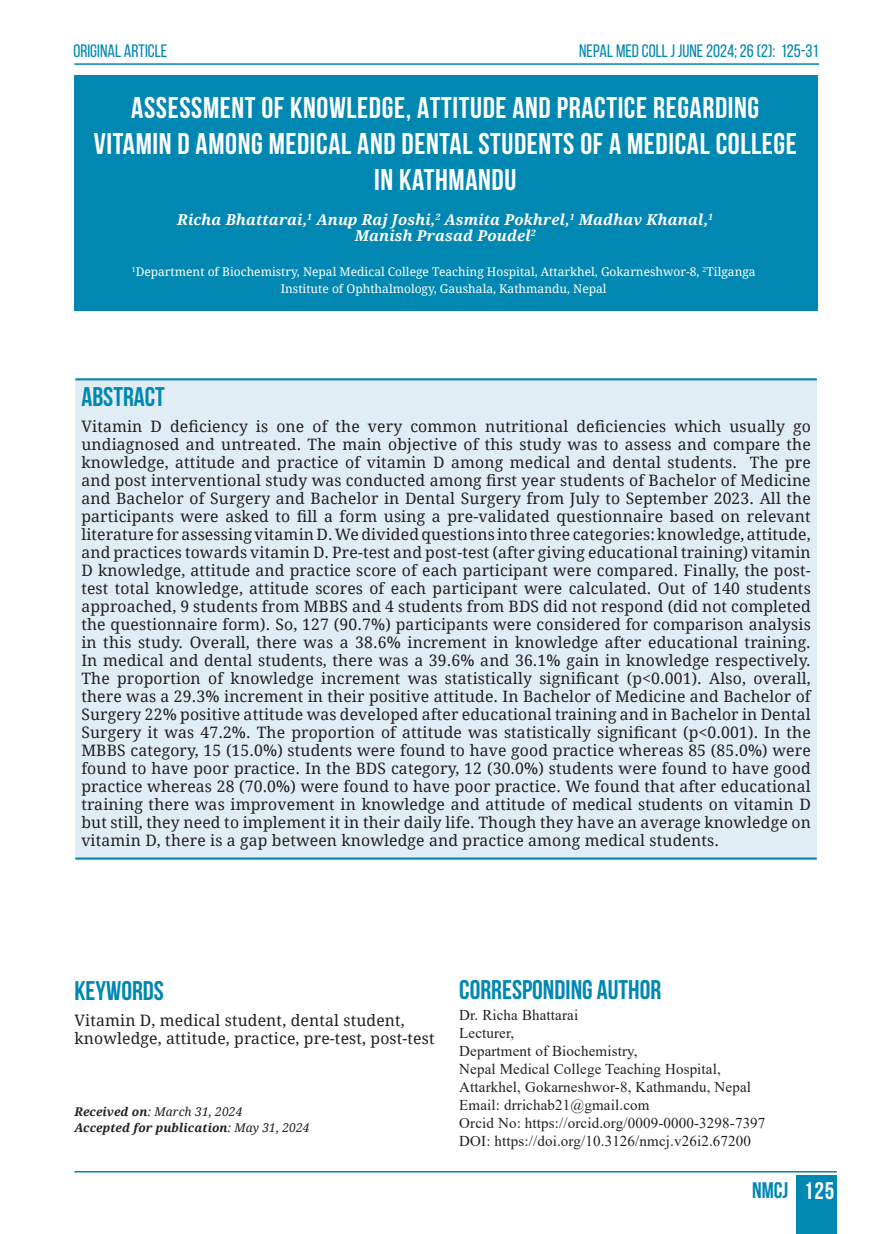
<style>
.page{position:relative;width:893px;height:1234px;background:#fff}
.page>*{position:absolute;margin:0;border:0;box-sizing:border-box;transform-origin:0 0}
.MAIN_TEXT_PARA{font:700 30px/36px "Bebas Neue";letter-spacing:.02em;color:#fff;text-align:center}
.subhead{font:700 27px "Bebas Neue";color:#0087b2}
.t1{font:700 22.5px "Bebas Neue";color:#0087b2}
.t2{font:18px "Bebas Neue";color:#0087b2}
.MAIN_TEXT_PARA-2{font:15.75px/18px "Droid Serif";letter-spacing:.01em;color:#231f20;text-align:justify}
.t3{font:15px "Times New Roman";letter-spacing:.01em;color:#231f20}
.MAIN_TEXT_PARA-3{font:italic 700 15px/16.5px "Droid Serif";letter-spacing:.01em;color:#fff;text-align:center}
.t4{font:12px/16.5px "Droid Serif";color:#fff;text-align:center}
.t5{font:italic 700 12px "Droid Serif";letter-spacing:.01em;color:#231f20}
.t6{font:italic 12px "Droid Serif";letter-spacing:.01em;color:#231f20}
.s1{font-weight:700}
.s2{font-weight:400}
.s3{font-size:24px;color:#fff}
</style>
<div class="page">
<div style="left:796px;top:1174px;width:41px;height:59px;background:#0087b2"></div>
<hr style="left:74px;top:1170px;width:763px;height:2px;background:#0087b2">
<hr style="left:74px;top:63px;width:745px;height:2px;background:#0087b2">
<div style="left:74px;top:75px;width:744px;height:235px;background:#0087b2"></div>
<div style="left:75px;top:379px;width:742px;height:479px;background:#e1edf4"></div>
<hr style="left:75px;top:378px;width:742px;height:2px;background:#0087b2">
<hr style="left:75px;top:857px;width:742px;height:2px;background:#0087b2">
<p class="t2" style="left:73px;top:41px;width:95px">ORIGINAL ARTICLE</p>
<p class="t2" style="left:579px;top:41px;width:241px">NEPAL MED COLL J JUNE 2024; 26 (2): 125-31</p>
<p class="MAIN_TEXT_PARA" style="left:94px;top:89px;width:705px">ASSESSMENT OF KNOWLEDGE, ATTITUDE AND PRACTICE REGARDING<br>VITAMIN D AMONG MEDICAL AND DENTAL STUDENTS OF A MEDICAL COLLEGE<br>IN KATHMANDU</p>
<p class="MAIN_TEXT_PARA-3" style="left:177px;top:210px;width:537px">Richa Bhattarai,<sup>1</sup> Anup Raj Joshi,<sup>2</sup> Asmita Pokhrel,<sup>1</sup> Madhav Khanal,<sup>1<br></sup>Manish Prasad Poudel<sup>2</sup></p>
<p class="t4" style="left:132px;top:263px;width:625px"><sup>1</sup>Department of Biochemistry, Nepal Medical College Teaching Hospital, Attarkhel, Gokarneshwor-8, <sup>2</sup>Tilganga<br>Institute of Ophthalmology, Gaushala, Kathmandu, Nepal</p>
<p class="subhead" style="left:81px;top:381px;width:85px">ABSTRACT</p>
<p class="MAIN_TEXT_PARA-2" style="left:81px;top:416px;width:731px">Vitamin D deficiency is one of the very common nutritional deficiencies which usually go undiagnosed and untreated. The main objective of this study was to assess and compare the knowledge, attitude and practice of vitamin D among medical and dental students. The pre and post interventional study was conducted among first year students of Bachelor of Medicine and Bachelor of Surgery and Bachelor in Dental Surgery from July to September 2023. All the participants were asked to fill a form using a pre-validated questionnaire based on relevant literature for assessing vitamin D. We divided questions into three categories: knowledge, attitude, and practices towards vitamin D. Pre-test and post-test (after giving educational training) vitamin D knowledge, attitude and practice score of each participant were compared. Finally, the post&shy;test total knowledge, attitude scores of each participant were calculated. Out of 140 students approached, 9 students from MBBS and 4 students from BDS did not respond (did not completed the questionnaire form). So, 127 (90.7%) participants were considered for comparison analysis in this study. Overall, there was a 38.6% increment in knowledge after educational training.<br>In medical and dental students, there was a 39.6% and 36.1% gain in knowledge respectively.<br>The proportion of knowledge increment was statistically significant (p&lt;0.001). Also, overall, there was a 29.3% increment in their positive attitude. In Bachelor of Medicine and Bachelor of Surgery 22% positive attitude was developed after educational training and in Bachelor in Dental Surgery it was 47.2%. The proportion of attitude was statistically significant (p&lt;0.001). In the MBBS category, 15 (15.0%) students were found to have good practice whereas 85 (85.0%) were found to have poor practice. In the BDS category, 12 (30.0%) students were found to have good practice whereas 28 (70.0%) were found to have poor practice. We found that after educational training there was improvement in knowledge and attitude of medical students on vitamin D but still, they need to implement it in their daily life. Though they have an average knowledge on vitamin D, there is a gap between knowledge and practice among medical students.</p>
<p class="subhead" style="left:74px;top:975px;width:91px">KEYWORDS</p>
<p class="MAIN_TEXT_PARA-2" style="left:74px;top:1010px;width:362px">Vitamin D, medical student, dental student, knowledge, attitude, practice, pre-test, post-test</p>
<p class="t6" style="left:74px;top:1102px;width:169px"><span class="s1">Received on</span>: March 31, 2024</p>
<p class="t5" style="left:74px;top:1119px;width:237px">Accepted for publication<span class="s2">: May 31, 2024</span></p>
<p class="subhead" style="left:459px;top:974px;width:204px">CORRESPONDING AUTHOR</p>
<p class="t3" style="left:459px;top:1004px;width:120px">Dr. Richa Bhattarai</p>
<p class="t3" style="left:459px;top:1022px;width:57px">Lecturer,</p>
<p class="t3" style="left:459px;top:1040px;width:180px">Department of Biochemistry,</p>
<p class="t3" style="left:459px;top:1058px;width:263px">Nepal Medical College Teaching Hospital,</p>
<p class="t3" style="left:459px;top:1076px;width:293px">Attarkhel, Gokarneshwor-8, Kathmandu, Nepal</p>
<p class="t3" style="left:459px;top:1094px;width:192px">Email: drrichab21@gmail.com</p>
<p class="t3" style="left:459px;top:1112px;width:308px">Orcid No: https://orcid.org/0009-0000-3298-7397</p>
<p class="t3" style="left:459px;top:1130px;width:293px">DOI: https://doi.org/10.3126/nmcj.v26i2.67200</p>
<h3 class="t1" style="left:752px;top:1177px;width:84px">NMCJ <span class="s3">125</span></h3>
</div>
